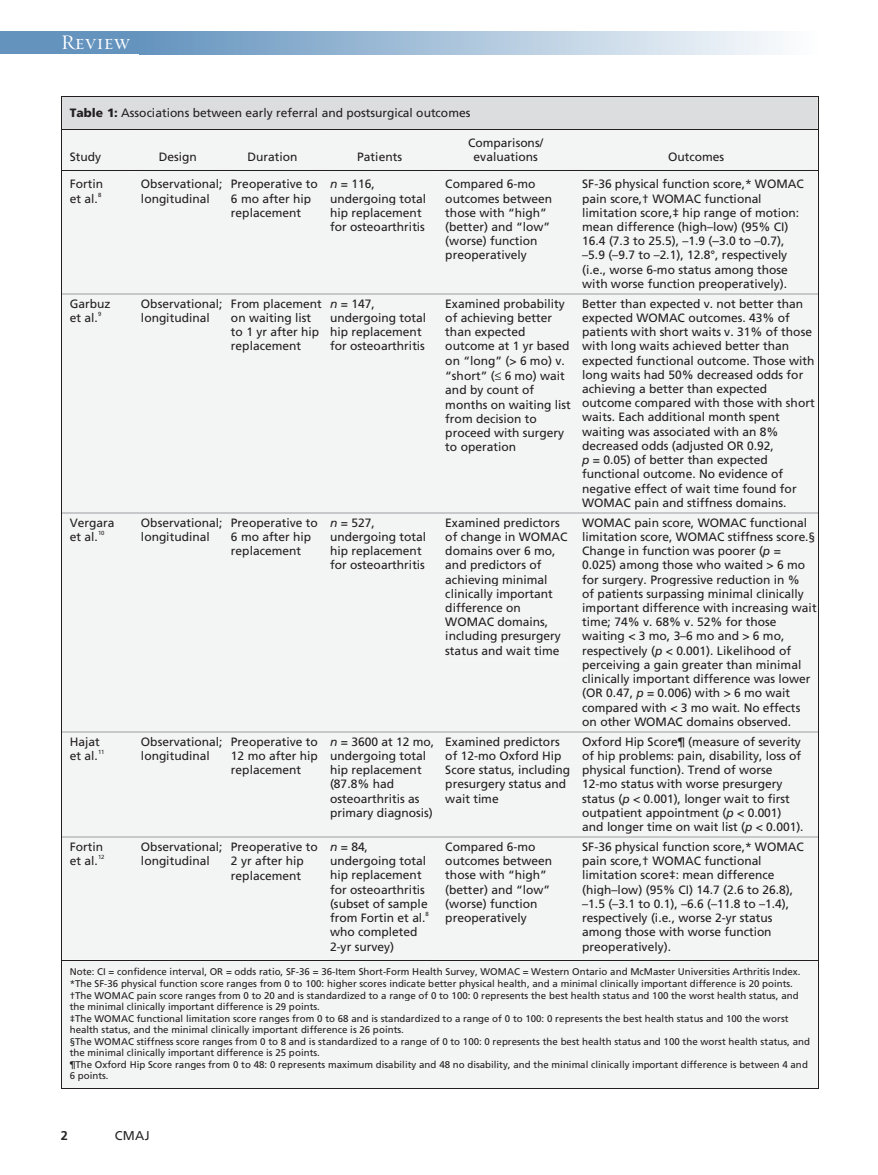
<style>
.page{position:relative;width:878px;height:1175px;background:#fff}
.page>*{position:absolute;margin:0;border:0;box-sizing:border-box;transform-origin:0 0}
.t1{font:21px "Requiem Display HTF Small Caps";letter-spacing:.005em;color:#fff}
.t2{font:12.75px "Frutiger LT Std";color:#272627}
.t3{font:700 12.75px "Frutiger LT Std";color:#272627}
.t4{font:12px/14.2px "Frutiger";color:#231f20}
.t5{font:9.75px/11.6px "Frutiger";color:#231f20}
.t6{font:6px "Frutiger";color:#231f20}
.s1{font-weight:900}
.s2{font-style:italic}
.s3{font-family:"Helvetica"}
</style>
<div class="page">
<div style="left:0;top:32px;width:151px;height:22px;background:#6493be"></div>
<div style="left:139px;top:32px;width:678px;height:22px;background:linear-gradient(to right,#6493be,#fdfefe)"></div>
<div style="left:70px;top:960px;width:740px;height:18px;background:#f3f4f4"></div>
<div style="left:70px;top:978px;width:740px;height:11px;background:#f3f4f4"></div>
<div style="left:70px;top:989px;width:740px;height:12px;background:#f3f4f4"></div>
<div style="left:70px;top:1001px;width:740px;height:11px;background:#f3f4f4"></div>
<div style="left:70px;top:1012px;width:740px;height:12px;background:#f3f4f4"></div>
<div style="left:70px;top:1024px;width:740px;height:11px;background:#f3f4f4"></div>
<div style="left:70px;top:1035px;width:740px;height:12px;background:#f3f4f4"></div>
<div style="left:70px;top:1047px;width:740px;height:11px;background:#f3f4f4"></div>
<div style="left:70px;top:1058px;width:740px;height:12px;background:#f3f4f4"></div>
<div style="left:70px;top:1070px;width:740px;height:18px;background:#f3f4f4"></div>
<div style="left:61px;top:96px;width:757px;height:864px;background:#f3f4f4"></div>
<hr style="left:61px;top:960px;width:1px;height:128px;background:#231f20">
<hr style="left:62px;top:1088px;width:755px;height:1px;background:#231f20">
<hr style="left:817px;top:960px;width:1px;height:128px;background:#231f20">
<h1 class="t1" style="left:61px;top:30px;width:70px">Review</h1>
<p class="t4" style="left:70px;top:107px;width:402px"><span class="s1">Table 1:</span> Associations between early referral and postsurgical outcomes</p>
<p class="t4" style="left:70px;top:151px;width:33px">Study</p>
<p class="t4" style="left:159px;top:151px;width:40px">Design</p>
<p class="t4" style="left:247px;top:151px;width:52px">Duration</p>
<p class="t4" style="left:357px;top:151px;width:46px">Patients</p>
<p class="t4" style="left:468px;top:137px;width:76px;text-align:center">Comparisons/ evaluations</p>
<p class="t4" style="left:668px;top:151px;width:58px">Outcomes</p>
<p class="t4" style="left:70px;top:178px;width:35px">Fortin et al.</p>
<p class="t6" style="left:98px;top:192px;width:5px">8</p>
<p class="t4" style="left:70px;top:297px;width:42px">Garbuz et al.</p>
<p class="t6" style="left:98px;top:311px;width:5px">9</p>
<p class="t4" style="left:70px;top:516px;width:46px">Vergara et al.</p>
<p class="t6" style="left:98px;top:530px;width:8px">10</p>
<p class="t4" style="left:70px;top:735px;width:32px">Hajat et al.</p>
<p class="t6" style="left:98px;top:749px;width:8px">11</p>
<p class="t4" style="left:141px;top:178px;width:83px">Observational; longitudinal</p>
<p class="t4" style="left:231px;top:178px;width:88px">Preoperative to<br>6 mo after hip replacement</p>
<p class="t4" style="left:330px;top:178px;width:98px"><span class="s2">n</span> = 116, undergoing total hip replacement for osteoarthritis</p>
<p class="t4" style="left:445px;top:178px;width:108px">Compared 6-mo outcomes between those with “high” (better) and “low” (worse) function preoperatively</p>
<p class="t4" style="left:582px;top:178px;width:223px">SF-36 physical function score,* WOMAC pain score,† WOMAC functional limitation score,‡ hip range of motion: mean difference (high–low) (95% CI)<br>16.4 (7.3 to 25.5), –1.9 (<span class="s3">–</span>3.0 to –0.7), –5.9 (–9.7 to –2.1), 12.8°, respectively (i.e., worse 6-mo status among those with worse function preoperatively).</p>
<p class="t4" style="left:141px;top:297px;width:83px">Observational; longitudinal</p>
<p class="t4" style="left:231px;top:297px;width:92px">From placement on waiting list to 1 yr after hip replacement</p>
<p class="t4" style="left:330px;top:297px;width:98px"><span class="s2">n</span> = 147, undergoing total hip replacement for osteoarthritis</p>
<p class="t4" style="left:445px;top:297px;width:127px">Examined probability of achieving better than expected outcome at 1 yr based on “long” (&gt; 6 mo) v. “short” (≤ 6 mo) wait and by count of months on waiting list from decision to proceed with surgery to operation</p>
<p class="t4" style="left:582px;top:297px;width:234px">Better than expected v. not better than expected WOMAC outcomes. 43% of patients with short waits v. 31% of those with long waits achieved better than expected functional outcome. Those with long waits had 50% decreased odds for achieving a better than expected outcome compared with those with short waits. Each additional month spent waiting was associated with an 8% decreased odds (adjusted OR 0.92,<br><span class="s2">p</span> = 0.05) of better than expected functional outcome. No evidence of negative effect of wait time found for WOMAC pain and stiffness domains.</p>
<p class="t4" style="left:141px;top:516px;width:83px">Observational; longitudinal</p>
<p class="t4" style="left:231px;top:516px;width:88px">Preoperative to<br>6 mo after hip replacement</p>
<p class="t4" style="left:330px;top:516px;width:98px"><span class="s2">n</span> = 527, undergoing total hip replacement for osteoarthritis</p>
<p class="t4" style="left:445px;top:516px;width:124px">Examined predictors of change in WOMAC domains over 6 mo, and predictors of achieving minimal clinically important difference on<br>WOMAC domains, including presurgery status and wait time</p>
<p class="t4" style="left:582px;top:516px;width:236px">WOMAC pain score, WOMAC functional limitation score, WOMAC stiffness score.§ Change in function was poorer (<span class="s2">p</span> = 0.025) among those who waited &gt; 6 mo for surgery. Progressive reduction in %<br>of patients surpassing minimal clinically important difference with increasing wait time; 74% v. 68% v. 52% for those waiting &lt; 3 mo, 3–6 mo and &gt; 6 mo, respectively (<span class="s2">p</span> &lt; 0.001). Likelihood of perceiving a gain greater than minimal clinically important difference was lower (OR 0.47, <span class="s2">p</span> = 0.006) with &gt; 6 mo wait compared with &lt; 3 mo wait. No effects on other WOMAC domains observed.</p>
<p class="t4" style="left:141px;top:735px;width:83px">Observational; longitudinal</p>
<p class="t4" style="left:231px;top:735px;width:88px;text-align:justify">Preoperative to 12 mo after hip replacement</p>
<p class="t4" style="left:330px;top:735px;width:105px"><span class="s2">n</span> = 3600 at 12 mo, undergoing total hip replacement (87.8% had osteoarthritis as primary diagnosis)</p>
<p class="t4" style="left:445px;top:735px;width:126px">Examined predictors of 12-mo Oxford Hip<br>Score status, including presurgery status and wait time</p>
<p class="t4" style="left:582px;top:735px;width:223px">Oxford Hip Score¶ (measure of severity of hip problems: pain, disability, loss of physical function). Trend of worse 12-mo status with worse presurgery status (<span class="s2">p</span> &lt; 0.001), longer wait to first outpatient appointment (<span class="s2">p</span> &lt; 0.001) and longer time on wait list (<span class="s2">p</span> &lt; 0.001).</p>
<p class="t4" style="left:445px;top:840px;width:108px">Compared 6-mo outcomes between those with “high” (better) and “low” (worse) function preoperatively</p>
<p class="t4" style="left:582px;top:840px;width:223px">SF-36 physical function score,* WOMAC pain score,† WOMAC functional limitation score‡: mean difference (high–low) (95% CI) 14.7 (2.6 to 26.8), –1.5 (–3.1 to 0.1), –6.6 (–11.8 to –1.4), respectively (i.e., worse 2-yr status among those with worse function preoperatively).</p>
<p class="t5" style="left:70px;top:967px;width:741px">Note: CI = confidence interval, OR = odds ratio, SF-36 = 36-Item Short-Form Health Survey, WOMAC = Western Ontario and McMaster Universities Arthritis Index. *The SF-36 physical function score ranges from 0 to 100: higher scores indicate better physical health, and a minimal clinically important difference is 20 points. †The WOMAC pain score ranges from 0 to 20 and is standardized to a range of 0 to 100: 0 represents the best health status and 100 the worst health status, and the minimal clinically important difference is 29 points.<br>‡The WOMAC functional limitation score ranges from 0 to 68 and is standardized to a range of 0 to 100: 0 represents the best health status and 100 the worst health status, and the minimal clinically important difference is 26 points.<br>§The WOMAC stiffness score ranges from 0 to 8 and is standardized to a range of 0 to 100: 0 represents the best health status and 100 the worst health status, and the minimal clinically important difference is 25 points.<br>¶The Oxford Hip Score ranges from 0 to 48: 0 represents maximum disability and 48 no disability, and the minimal clinically important difference is between 4 and 6 points.</p>
<p class="t4" style="left:141px;top:840px;width:83px">Observational; longitudinal</p>
<p class="t4" style="left:231px;top:840px;width:88px">Preoperative to<br>2 yr after hip replacement</p>
<p class="t4" style="left:330px;top:840px;width:99px"><span class="s2">n</span> = 84, undergoing total hip replacement for osteoarthritis (subset of sample from Fortin et al.</p>
<p class="t4" style="left:70px;top:840px;width:35px">Fortin et al.</p>
<p class="t6" style="left:98px;top:855px;width:8px">12</p>
<p class="t6" style="left:425px;top:911px;width:5px">8</p>
<p class="t4" style="left:330px;top:925px;width:89px">who completed<br>2-yr survey)</p>
<p class="t3" style="left:61px;top:1130px;width:9px">2</p>
<p class="t2" style="left:115px;top:1130px;width:36px">CMAJ</p>
</div>
